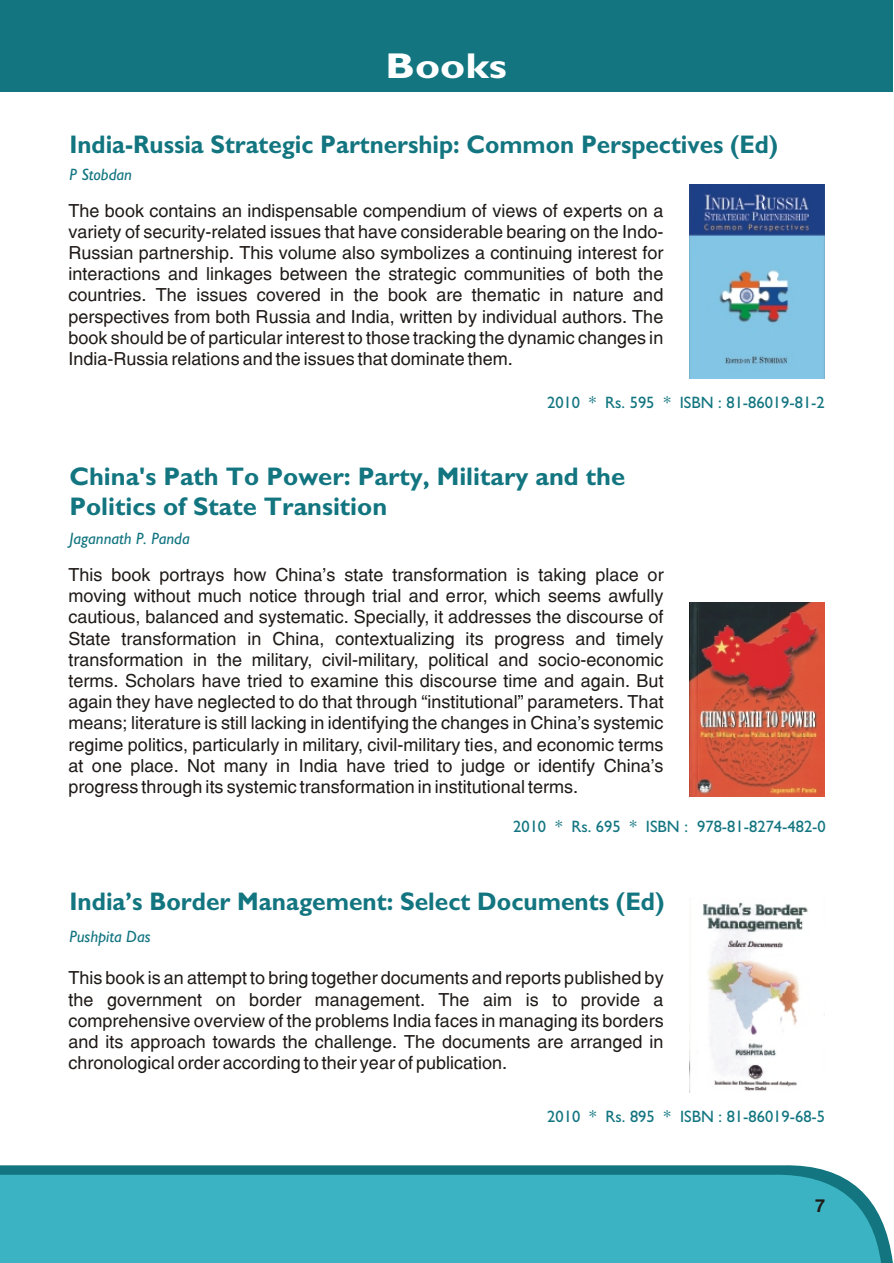
<style>
.page{position:relative;width:894px;height:1263px;background:#fff}
.page>*{position:absolute;margin:0;border:0;box-sizing:border-box;transform-origin:0 0}
.t1{font:700 36px "Gill Sans";color:#fff;scale:1.18 1}
.t2{font:700 25.5px/30px "Gill Sans";color:#127580}
.t3{font:700 25.5px "Gill Sans";color:#127580;scale:.95 1}
.t4{font:700 25.5px "Gill Sans";color:#127580;scale:.96 1}
.t5{font:18px/21.1px "Switzerland";color:#1f1a17;text-align:justify}
.t6{font:700 18px "Switzerland";color:#1f1a17}
.t7{font:16.5px "Gill Sans";color:#127580}
.t8{font:italic 16.5px "Gill Sans";color:#127580}
</style>
<div class="page">
<div style="left:0;top:0;width:893px;height:92px;background:#127580"></div>
<svg style="left:0;top:1165px;width:893px;height:98px;fill:#127580"></svg>
<div style="left:0;top:1174px;width:881px;height:89px;background:#3bb3c2"></div>
<img style="left:689px;top:185px;width:135px;height:194px">
<img style="left:689px;top:602px;width:135px;height:195px">
<img style="left:689px;top:902px;width:119px;height:190px">
<h1 class="t1" style="left:386px;top:54px;width:104px">Books</h1>
<h2 class="t3" style="left:69px;top:135px;width:748px">India-Russia Strategic Partnership: Common Perspectives (Ed)</h2>
<p class="t8" style="left:69px;top:169px;width:64px">P Stobdan</p>
<p class="t5" style="left:68px;top:202px;width:596px">The book contains an indispensable compendium of views of experts on a variety of security-related issues that have considerable bearing on the Indo-Russian partnership. This volume also symbolizes a continuing interest for interactions and linkages between the strategic communities of both the countries. The issues covered in the book are thematic in nature and perspectives from both Russia and India, written by individual authors. The book should be of particular interest to those tracking the dynamic changes in India-Russia relations and the issues that dominate them.</p>
<p class="t7" style="left:547px;top:396px;width:279px">2010 * Rs. 595 * ISBN : 81-86019-81-2</p>
<h2 class="t2" style="left:69px;top:464px;width:557px">China's Path To Power: Party, Military and the<br>Politics of State Transition</h2>
<p class="t8" style="left:69px;top:533px;width:122px">Jagannath P. Panda</p>
<p class="t5" style="left:68px;top:566px;width:597px">This book portrays how China's state transformation is taking place or moving without much notice through trial and error, which seems awfully cautious, balanced and systematic. Specially, it addresses the discourse of State transformation in China, contextualizing its progress and timely transformation in the military, civil-military, political and socio-economic terms. Scholars have tried to examine this discourse time and again. But again they have neglected to do that through “institutional” parameters. That means; literature is still lacking in identifying the changes in China’s systemic regime politics, particularly in military, civil-military ties, and economic terms at one place. Not many in India have tried to judge or identify China’s progress through its systemic transformation in institutional terms.</p>
<p class="t7" style="left:513px;top:820px;width:314px">2010 * Rs. 695 * ISBN : 978-81-8274-482-0</p>
<h2 class="t4" style="left:69px;top:892px;width:621px">India’s Border Management: Select Documents (Ed)</h2>
<p class="t8" style="left:69px;top:931px;width:83px">Pushpita Das</p>
<p class="t5" style="left:68px;top:970px;width:597px">This book is an attempt to bring together documents and reports published by the government on border management. The aim is to provide a comprehensive overview of the problems India faces in managing its borders and its approach towards the challenge. The documents are arranged in chronological order according to their year of publication.</p>
<p class="t7" style="left:547px;top:1110px;width:279px">2010 * Rs. 895 * ISBN : 81-86019-68-5</p>
<p class="t6" style="left:815px;top:1195px;width:12px">7</p>
</div>
